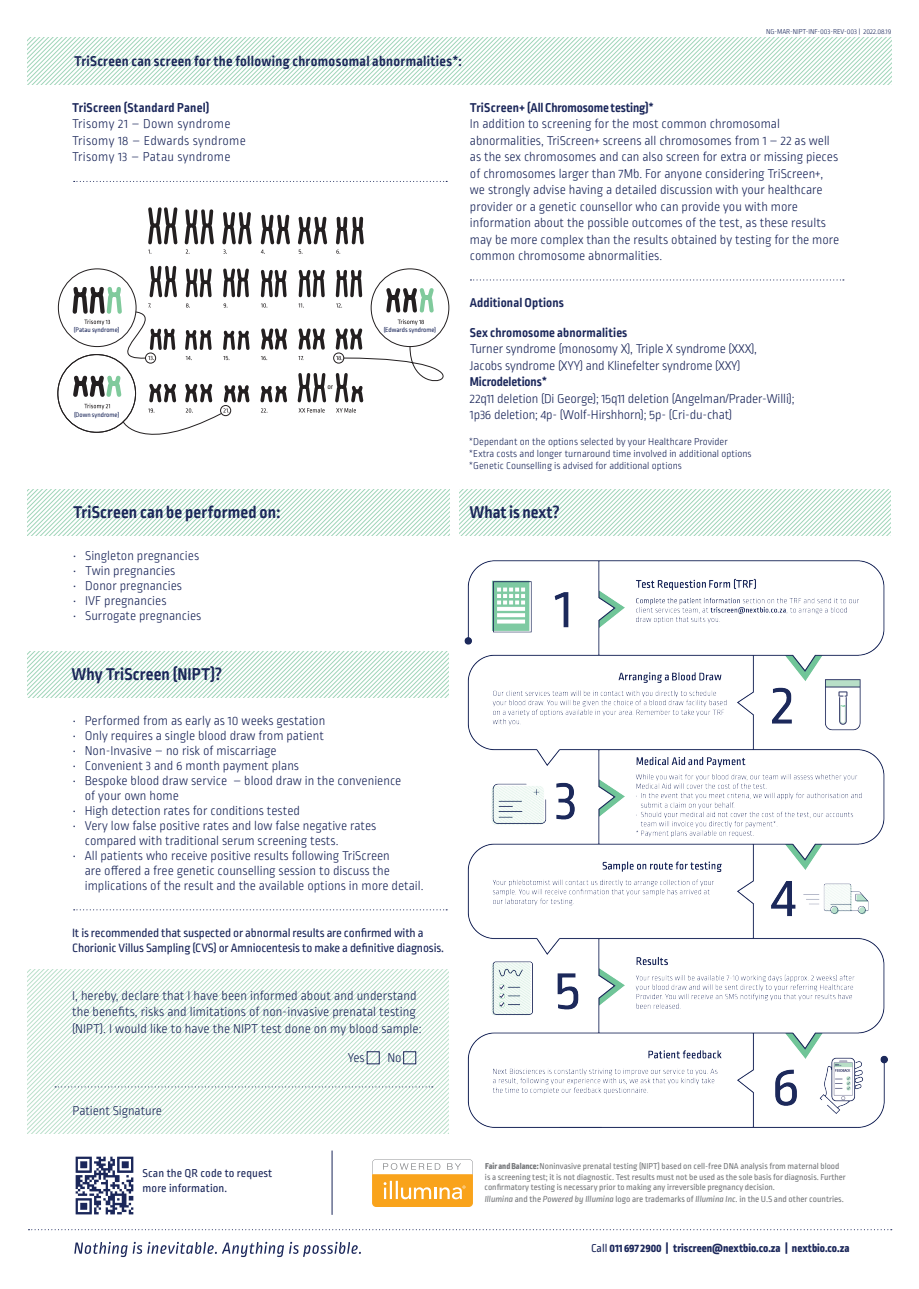
<style>
.page{position:relative;width:919px;height:1289px;background:#fff}
.page>*{position:absolute;margin:0;border:0;box-sizing:border-box;transform-origin:0 0}
.t1{font:700 18px "Ropa Soft Pro";letter-spacing:.01em;color:#1b275a}
.t2{font:700 15px "Ropa Soft Pro";letter-spacing:.02em;color:#1b275a}
.t3{font:300 13.5px/16.5px "Ropa Soft Pro";color:#1b275a}
.t4{font:300 13.5px "Ropa Soft Pro";letter-spacing:.02em;color:#1b275a}
.t5{font:700 13.5px "Ropa Soft Pro";letter-spacing:.01em;color:#1b275a}
.t6{font:700 13.5px "Ropa Soft Pro";letter-spacing:-.01em;color:#1b275a}
.t7{font:12.75px/15px "Ropa Soft Pro";letter-spacing:-.01em;color:#1b275a}
.t8{font:800 12px "Ropa Soft Pro";color:#1b275a}
.t9{font:12px/15px "Ropa Soft Pro";letter-spacing:.01em;color:#1b275a}
.t10{font:300 10.5px "Ropa Soft Pro";color:#1b275a}
.t11{font:9.15px "Ropa Soft Pro";color:#76787b}
.t12{font:9px/10.5px "Ropa Soft Pro";color:#76787b}
.t13{font:300 7.5px "Ropa Soft Pro";letter-spacing:-.005em;color:#1b275a}
.t14{font:7.35px "Ropa Soft Pro";color:#231f20}
.t15{font:6.9px "Ropa Soft Pro";color:#1b275a}
.s1{font-weight:800}
.s2{font-style:italic}
.s3{font-weight:400}
</style>
<div class="page">
<svg style="left:28px;top:38px;width:863px;height:46px"></svg>
<svg style="left:459px;top:489px;width:431px;height:46px"></svg>
<svg style="left:28px;top:651px;width:421px;height:46px"></svg>
<svg style="left:28px;top:489px;width:421px;height:46px"></svg>
<svg style="left:28px;top:969px;width:421px;height:164px"></svg>
<div style="left:367px;top:1051px;width:12px;height:13px;border:1px solid #1b275a"></div>
<div style="left:403px;top:1051px;width:13px;height:13px;border:1px solid #1b275a"></div>
<svg style="left:74px;top:909px;width:373px;height:1px"></svg>
<svg style="left:28px;top:1229px;width:863px;height:1px"></svg>
<svg style="left:74px;top:181px;width:373px;height:1px"></svg>
<svg style="left:372px;top:1159px;width:101px;height:47px"></svg>
<svg style="left:148px;top:207px;width:216px;height:47px"></svg>
<svg style="left:58px;top:265px;width:785px;height:170px"></svg>
<hr style="left:332px;top:1150px;width:1px;height:64px;background:#1b275a">
<img style="left:75px;top:1156px;width:59px;height:59px">
<img style="left:464px;top:560px;width:424px;height:568px">
<svg style="left:74px;top:1241px;width:287px;height:15px"></svg>
<p class="t2" style="left:74px;top:53px;width:389px">TriScreen can screen for the following chromosomal abnormalities*:</p>
<p class="t13" style="left:766px;top:27px;width:127px">NG-MAR-NIPT-INF-003-REV-003 | 2022.08.19</p>
<p class="t5" style="left:72px;top:100px;width:138px">TriScreen (Standard Panel)</p>
<p class="t4" style="left:72px;top:117px;width:160px">Trisomy 21 – Down syndrome</p>
<p class="t4" style="left:72px;top:133px;width:175px">Trisomy 18 – Edwards syndrome</p>
<p class="t4" style="left:72px;top:150px;width:160px">Trisomy 13 – Patau syndrome</p>
<p class="t15" style="left:74px;top:326px;width:47px">(Patau syndrome)</p>
<p class="t15" style="left:383px;top:326px;width:54px">(Edwards syndrome)</p>
<p class="t15" style="left:74px;top:410px;width:47px">(Down syndrome)</p>
<p class="t14" style="left:327px;top:382px;width:7px">or</p>
<p class="t6" style="left:470px;top:100px;width:185px">TriScreen+ (All Chromosome testing)*</p>
<p class="t3" style="left:470px;top:116px;width:371px">In addition to screening for the most common chromosomal abnormalities, TriScreen+ screens all chromosomes from 1 – 22 as well as the sex chromosomes and can also screen for extra or missing pieces of chromosomes larger than 7Mb. For anyone considering TriScreen+, we strongly advise having a detailed discussion with your healthcare provider or a genetic counsellor who can provide you with more information about the possible outcomes of the test, as these results may be more complex than the results obtained by testing for the more common chromosome abnormalities.</p>
<p class="t5" style="left:470px;top:295px;width:96px">Additional Options</p>
<p class="t5" style="left:470px;top:325px;width:159px">Sex chromosome abnormalities</p>
<p class="t3" style="left:470px;top:341px;width:288px">Turner syndrome (monosomy X), Triple X syndrome (XXX),</p>
<p class="t3" style="left:470px;top:358px;width:272px">Jacobs syndrome (XYY) and Klinefelter syndrome (XXY)</p>
<p class="t6" style="left:470px;top:374px;width:79px">Microdeletions*</p>
<p class="t3" style="left:470px;top:391px;width:326px">22q11 deletion (Di George); 15q11 deletion (Angelman/Prader-Willi);</p>
<p class="t3" style="left:470px;top:407px;width:264px">1p36 deletion; 4p- (Wolf-Hirshhorn); 5p- (Cri-du-chat)</p>
<p class="t10" style="left:469px;top:436px;width:260px">*Dependant on the options selected by your Healthcare Provider</p>
<p class="t10" style="left:469px;top:448px;width:284px">*Extra costs and longer turnaround time involved in additional options</p>
<p class="t10" style="left:469px;top:460px;width:214px">*Genetic Counselling is advised for additional options</p>
<p class="t1" style="left:73px;top:501px;width:209px">TriScreen can be performed on:</p>
<p class="t3" style="left:73px;top:547px;width:127px">• Singleton pregnancies</p>
<p class="t3" style="left:73px;top:562px;width:104px">• Twin pregnancies</p>
<p class="t3" style="left:73px;top:577px;width:110px">• Donor pregnancies</p>
<p class="t3" style="left:73px;top:592px;width:95px">• IVF pregnancies</p>
<p class="t3" style="left:73px;top:607px;width:130px">• Surrogate pregnancies</p>
<p class="t1" style="left:469px;top:501px;width:92px">What is next?</p>
<p class="t1" style="left:71px;top:664px;width:152px">Why TriScreen (NIPT)?</p>
<p class="t3" style="left:73px;top:713px;width:254px">• Performed from as early as 10 weeks gestation</p>
<p class="t3" style="left:73px;top:728px;width:253px">• Only requires a single blood draw from patient</p>
<p class="t3" style="left:73px;top:743px;width:205px">• Non-Invasive – no risk of miscarriage</p>
<p class="t3" style="left:73px;top:758px;width:228px">• Convenient 3 and 6 month payment plans</p>
<p class="t3" style="left:73px;top:773px;width:330px">• Bespoke blood draw service – blood draw in the convenience</p>
<p class="t3" style="left:85px;top:788px;width:96px">of your own home</p>
<p class="t3" style="left:73px;top:803px;width:229px">• High detection rates for conditions tested</p>
<p class="t3" style="left:73px;top:818px;width:305px">• Very low false positive rates and low false negative rates</p>
<p class="t3" style="left:85px;top:833px;width:255px">compared with traditional serum screening tests.</p>
<p class="t3" style="left:73px;top:848px;width:318px">• All patients who receive positive results following TriScreen</p>
<p class="t3" style="left:85px;top:863px;width:306px">are offered a free genetic counselling session to discuss the</p>
<p class="t3" style="left:85px;top:878px;width:340px">implications of the result and the available options in more detail.</p>
<p class="t7" style="left:72px;top:925px;width:373px">It is recommended that suspected or abnormal results are confirmed with a<br>Chorionic Villus Sampling (CVS) or Amniocentesis to make a definitive diagnosis.</p>
<p class="t3" style="left:72px;top:988px;width:351px">I, hereby, declare that I have been informed about and understand the benefits, risks and limitations of non-invasive prenatal testing (NIPT). I would like to have the NIPT test done on my blood sample:</p>
<p class="t3" style="left:73px;top:1102px;width:91px">Patient Signature</p>
<p class="t3" style="left:348px;top:1050px;width:18px">Yes</p>
<p class="t3" style="left:387px;top:1050px;width:16px">No</p>
<p class="t9" style="left:142px;top:1166px;width:131px">Scan the QR code to request more information.</p>
<p class="t12" style="left:484px;top:1161px;width:363px"><span class="s1">Fair and Balance:</span> Noninvasive prenatal testing (NIPT) based on cell-free DNA analysis from maternal blood is a screening test; it is not diagnostic. Test results must not be used as the sole basis for diagnosis. Further confirmatory testing is necessary prior to making any irreversible pregnancy decision.</p>
<p class="t11" style="left:484px;top:1194px;width:360px"><span class="s2">Illumina</span> and the <span class="s2">Powered by Illumina</span> logo are trademarks of <span class="s2">Illumina Inc.</span> in the U.S and other countries.</p>
<p class="t8" style="left:591px;top:1240px;width:260px"><span class="s3">Call</span> 011 697 2900 | triscreen@nextbio.co.za | nextbio.co.za</p>
</div>
